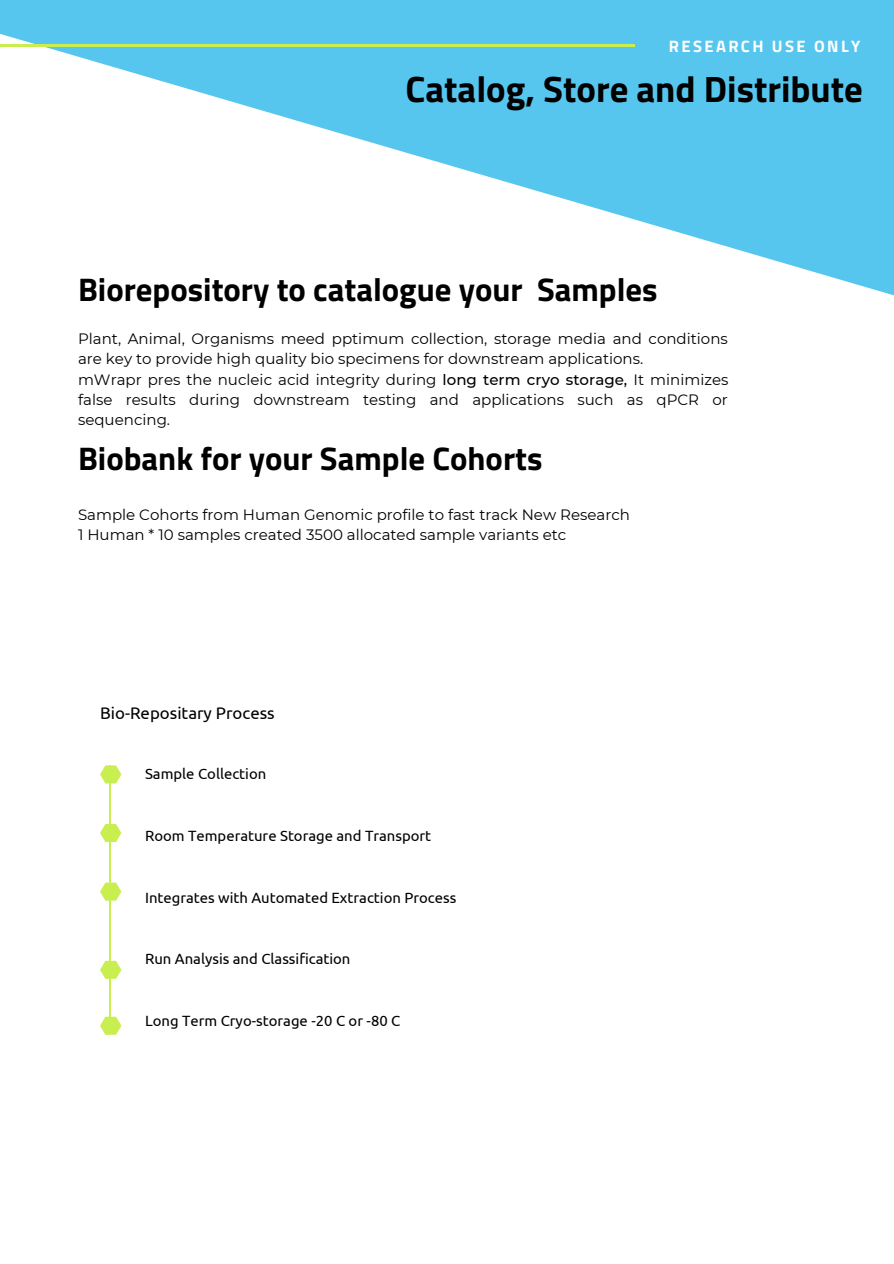
<style>
.page{position:relative;width:894px;height:1264px;background:#fff}
.page>*{position:absolute;margin:0;border:0;box-sizing:border-box;transform-origin:0 0}
.t1{font:700 36.75px "Titillium Web";color:#000}
.t2{font:700 32.7px "Titillium Web";color:#000}
.t3{font:16.8px "Ubuntu";color:#000}
.t4{font:700 16.5px "Titillium Web";letter-spacing:.145em;color:#fff}
.t5{font:15px/20.2px "Montserrat";color:#000}
.t6{font:14.85px "Ubuntu";color:#000}
.s1{font-weight:500}
</style>
<div class="page">
<svg style="left:0;top:0;width:893px;height:295px;fill:#56c6ef"></svg>
<hr style="left:0;top:44px;width:634px;height:3px;background:#c8ef4f">
<svg style="left:100px;top:1016px;width:21px;height:18px"></svg>
<svg style="left:100px;top:960px;width:21px;height:18px"></svg>
<svg style="left:100px;top:882px;width:21px;height:18px"></svg>
<hr style="left:109px;top:765px;width:1px;height:263px;background:#c8ef4f">
<svg style="left:100px;top:824px;width:21px;height:18px"></svg>
<svg style="left:100px;top:765px;width:21px;height:18px"></svg>
<p class="t4" style="left:668px;top:34px;width:193px">RESEARCH USE ONLY</p>
<h1 class="t1" style="left:405px;top:60px;width:458px">Catalog, Store and Distribute</h1>
<h2 class="t2" style="left:78px;top:264px;width:581px">Biorepository to catalogue your Samples</h2>
<p class="t5" style="left:78px;top:328px;width:651px">Plant, Animal, Organisms meed pptimum collection, storage media and conditions are key to provide high quality bio specimens for downstream applications.<br>mWrapr pres the nucleic acid integrity during <span class="s1">long term cryo storage,</span> It minimizes false results during downstream testing and applications such as qPCR or sequencing.</p>
<h2 class="t2" style="left:78px;top:433px;width:466px">Biobank for your Sample Cohorts</h2>
<p class="t5" style="left:78px;top:504px;width:553px">Sample Cohorts from Human Genomic profile to fast track New Research<br>1 Human * 10 samples created 3500 allocated sample variants etc</p>
<p class="t3" style="left:100px;top:703px;width:176px">Bio-Repositary Process</p>
<p class="t6" style="left:145px;top:765px;width:123px">Sample Collection</p>
<p class="t6" style="left:145px;top:827px;width:287px">Room Temperature Storage and Transport</p>
<p class="t6" style="left:145px;top:888px;width:313px">Integrates with Automated Extraction Process</p>
<p class="t6" style="left:145px;top:950px;width:207px">Run Analysis and Classification</p>
<p class="t6" style="left:145px;top:1012px;width:257px">Long Term Cryo-storage -20 C or -80 C</p>
</div>
